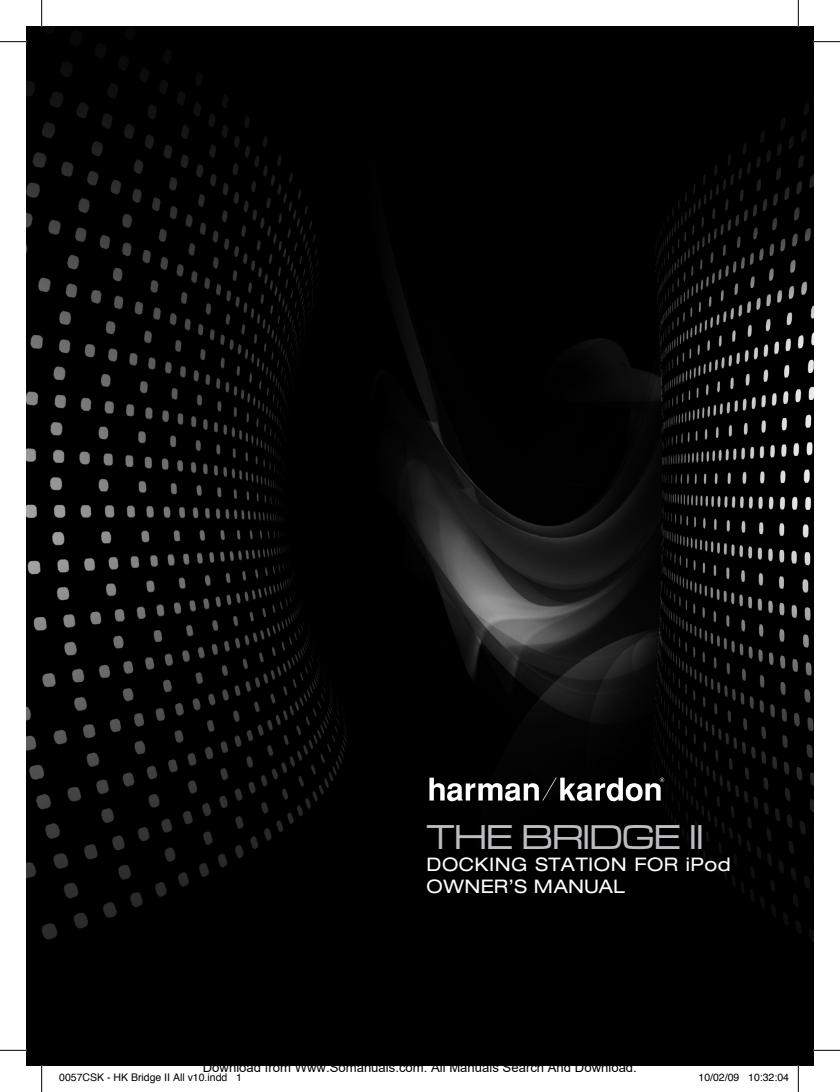
<style>
.page{position:relative;width:840px;height:1092px;background:#fff}
.page>*{position:absolute;margin:0;border:0;box-sizing:border-box;transform-origin:0 0}
.t1{font:35.88px "Microgramma EF Medium Extend";letter-spacing:-.02em;color:#bcbdc0}
.t2{font:expanded 18.72px/22.4px "Helvetica Neue";letter-spacing:.025em;color:#fff}
.t3{font:13.12px "Arial";color:#000}
.t4{font:10.5px "Helvetica";color:#000}
</style>
<div class="page">
<img style="left:27px;top:27px;width:786px;height:1038px">
<svg style="left:429px;top:777px;width:235px;height:24px"></svg>
<svg style="left:0;top:41px;width:26px;height:1px"></svg>
<svg style="left:813px;top:41px;width:26px;height:1px"></svg>
<svg style="left:0;top:1049px;width:26px;height:1px"></svg>
<svg style="left:813px;top:1049px;width:26px;height:1px"></svg>
<svg style="left:41px;top:0;width:1px;height:26px"></svg>
<svg style="left:41px;top:1065px;width:1px;height:26px"></svg>
<svg style="left:797px;top:0;width:1px;height:26px"></svg>
<svg style="left:797px;top:1065px;width:1px;height:26px"></svg>
<h1 class="t1" style="left:426px;top:813px;width:278px">THE BRIDGE II</h1>
<h2 class="t2" style="left:426px;top:852px;width:305px">DOCKING STATION FOR iPod<br>OWNER’S MANUAL</h2>
<p class="t3" style="left:203px;top:1059px;width:435px">Download from Www.Somanuals.com. All Manuals Search And Download.</p>
<p class="t4" style="left:59px;top:1069px;width:184px">0057CSK - HK Bridge II All v10.indd 1</p>
<p class="t4" style="left:698px;top:1069px;width:92px">10/02/09 10:32:04</p>
</div>
